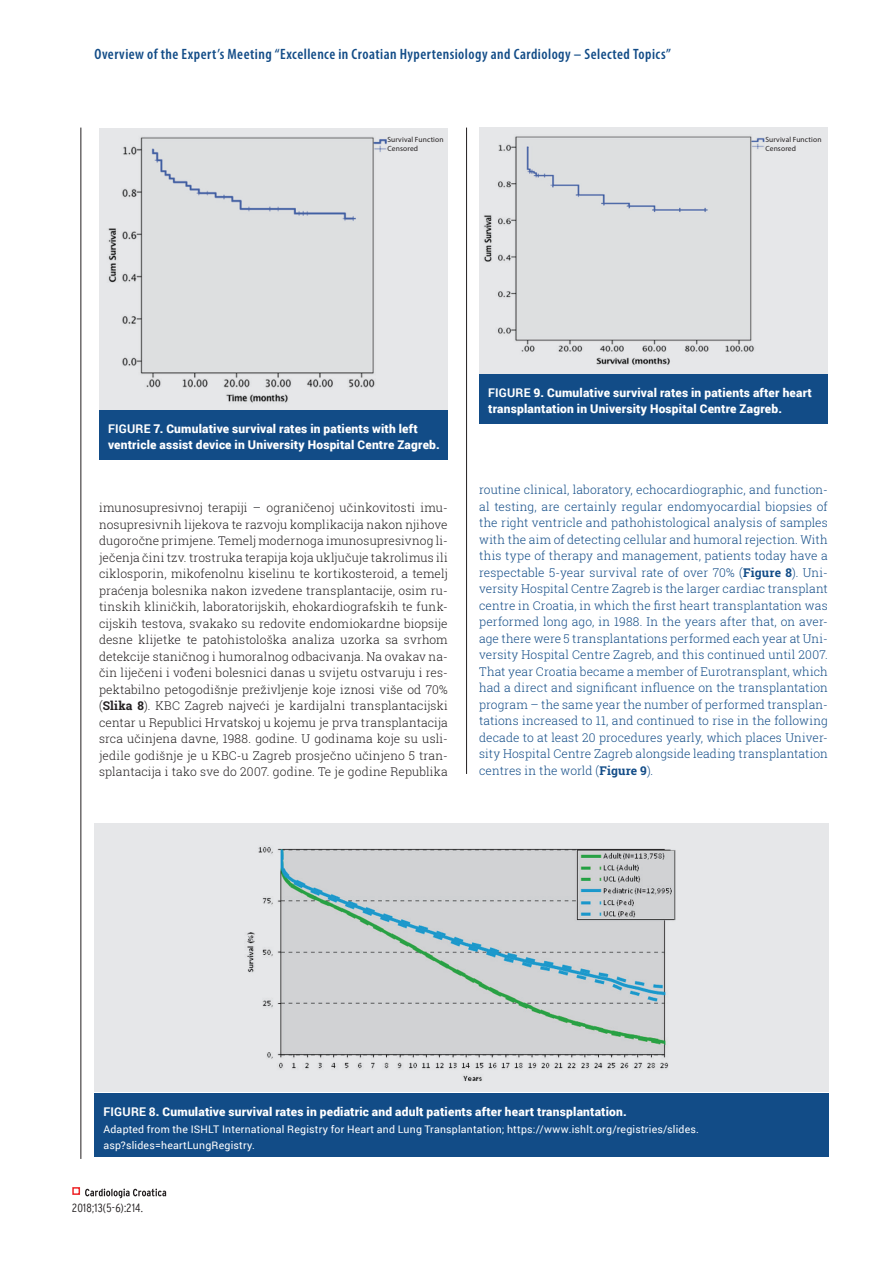
<style>
.page{position:relative;width:893px;height:1263px;background:#fff}
.page>*{position:absolute;margin:0;border:0;box-sizing:border-box;transform-origin:0 0}
.t1{font:600 condensed 15px "Myriad Pro";letter-spacing:.03em;color:#124c87}
.t2{font:300 12px/16.5px "Roboto Slab";letter-spacing:.005em;color:#124c87;text-align:justify}
.t3{font:300 12px/16.5px "Roboto Slab";letter-spacing:.01em;color:#231f20;text-align:justify}
.t4{font:900 12px/16.5px "Roboto";letter-spacing:.015em;color:#fff}
.t5{font:300 condensed 12px "Interstate";letter-spacing:.02em;color:#231f20}
.t6{font:10.5px/16.5px "Roboto";letter-spacing:.02em;color:#fff}
.t7{font:7.5px/9px "Myriad Pro";letter-spacing:.02em;color:#231f20}
.s1{font-weight:700}
</style>
<div class="page">
<svg style="left:85px;top:1188px;width:81px;height:10px"></svg>
<div style="left:72px;top:1187px;width:8px;height:8px;border:2px solid #ee2629"></div>
<hr style="left:81px;top:128px;width:1px;height:1031px;background:#231f20">
<hr style="left:466px;top:128px;width:1px;height:646px;background:#231f20">
<div style="left:94px;top:824px;width:735px;height:268px;background:#e6e7e9"></div>
<div style="left:94px;top:1094px;width:735px;height:63px;background:#124c87"></div>
<div style="left:479px;top:128px;width:349px;height:250px;background:#e6e7e9"></div>
<div style="left:479px;top:375px;width:349px;height:49px;background:#124c87"></div>
<img style="left:484px;top:136px;width:280px;height:229px">
<div style="left:99px;top:128px;width:349px;height:284px;background:#e6e7e9"></div>
<div style="left:99px;top:411px;width:349px;height:49px;background:#124c87"></div>
<img style="left:108px;top:137px;width:279px;height:266px">
<img style="left:247px;top:847px;width:428px;height:234px">
<p class="t1" style="left:94px;top:45px;width:578px">Overview of the Expert’s Meeting “Excellence in Croatian Hypertensiology and Cardiology – Selected Topics”</p>
<p class="t7" style="left:387px;top:135px;width:58px">Survival Function<br>Censored</p>
<p class="t7" style="left:765px;top:134px;width:58px">Survival Function<br>Censored</p>
<p class="t4" style="left:108px;top:420px;width:333px"><span class="s1">FIGURE</span> 7. Cumulative survival rates in patients with left ventricle assist device in University Hospital Centre Zagreb.</p>
<p class="t3" style="left:99px;top:499px;width:350px">imunosupresivnoj terapiji – ograničenoj učinkovitosti imu&shy;nosupresivnih lijekova te razvoju komplikacija nakon njihove dugoročne primjene. Temelj modernoga imunosupresivnog li&shy;ječenja čini tzv. trostruka terapija koja uključuje takrolimus ili ciklosporin, mikofenolnu kiselinu te kortikosteroid, a temelj praćenja bolesnika nakon izvedene transplantacije, osim ru&shy;tinskih kliničkih, laboratorijskih, ehokardiografskih te funk&shy;cijskih testova, svakako su redovite endomiokardne biopsije desne klijetke te patohistološka analiza uzorka sa svrhom detekcije staničnog i humoralnog odbacivanja. Na ovakav na&shy;čin liječeni i vođeni bolesnici danas u svijetu ostvaruju i res&shy;pektabilno petogodišnje preživljenje koje iznosi više od 70% (<span class="s1">Slika 8</span>). KBC Zagreb najveći je kardijalni transplantacijski centar u Republici Hrvatskoj u kojemu je prva transplantacija srca učinjena davne, 1988. godine. U godinama koje su usli&shy;jedile godišnje je u KBC-u Zagreb prosječno učinjeno 5 tran&shy;splantacija i tako sve do 2007. godine. Te je godine Republika</p>
<p class="t4" style="left:488px;top:384px;width:325px"><span class="s1">FIGURE</span> 9. Cumulative survival rates in patients after heart transplantation in University Hospital Centre Zagreb.</p>
<p class="t2" style="left:479px;top:481px;width:350px">routine clinical, laboratory, echocardiographic, and function&shy;al testing, are certainly regular endomyocardial biopsies of the right ventricle and pathohistological analysis of samples with the aim of detecting cellular and humoral rejection. With this type of therapy and management, patients today have a respectable 5-year survival rate of over 70% (<span class="s1">Figure 8</span>). Uni&shy;versity Hospital Centre Zagreb is the larger cardiac transplant centre in Croatia, in which the first heart transplantation was performed long ago, in 1988. In the years after that, on aver&shy;age there were 5 transplantations performed each year at Uni&shy;versity Hospital Centre Zagreb, and this continued until 2007.<br>That year Croatia became a member of Eurotransplant, which had a direct and significant influence on the transplantation program – the same year the number of performed transplan&shy;tations increased to 11, and continued to rise in the following decade to at least 20 procedures yearly, which places Univer&shy;sity Hospital Centre Zagreb alongside leading transplantation centres in the world (<span class="s1">Figure 9</span>).</p>
<p class="t4" style="left:103px;top:1103px;width:525px"><span class="s1">FIGURE 8</span>. Cumulative survival rates in pediatric and adult patients after heart transplantation.</p>
<p class="t6" style="left:103px;top:1120px;width:597px">Adapted from the ISHLT International Registry for Heart and Lung Transplantation; https://www.ishlt.org/registries/slides. asp?slides=heartLungRegistry.</p>
<p class="t5" style="left:72px;top:1201px;width:72px">2018;13(5-6):214.</p>
</div>
